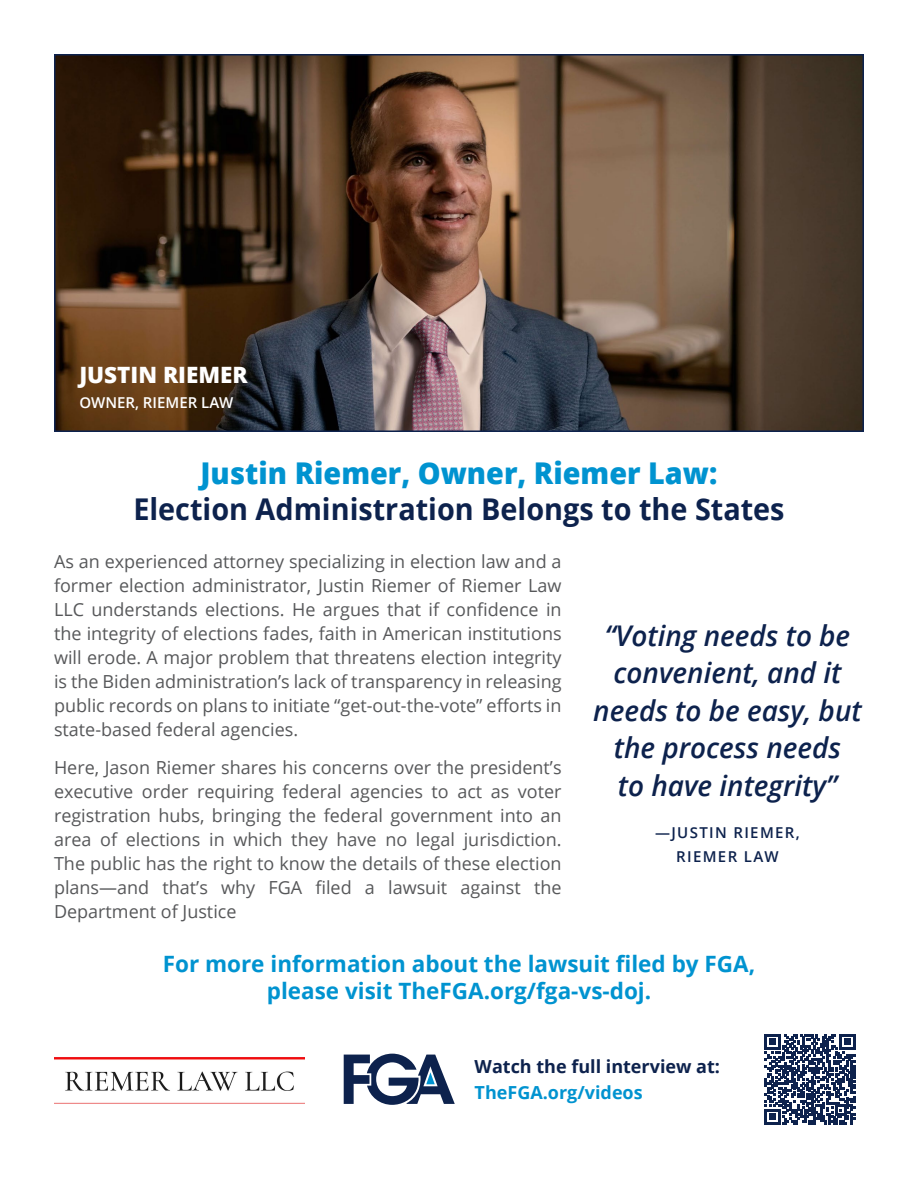
<style>
.page{position:relative;width:918px;height:1188px;background:#fff}
.page>*{position:absolute;margin:0;border:0;box-sizing:border-box;transform-origin:0 0}
.t1{font:700 30px/36px "Open Sans";color:#0d224d;text-align:center;scale:.96 1}
.t2{font:italic 600 28.5px/37.5px "Open Sans";color:#0d224d;text-align:center}
.t3{font:700 22.5px/27px "Open Sans";color:#0093d0;text-align:center}
.t4{font:800 22.5px "Open Sans";color:#fff}
.t5{font:18px/24px "Open Sans";color:#57585a;text-align:justify}
.t6{font:700 18px/25.5px "Open Sans";color:#0d224d}
.t7{font:600 15px/24px "Open Sans";letter-spacing:.09em;color:#0d224d;text-align:center}
.t8{font:600 15px "Open Sans";color:#fff}
.s1{font-weight:800;color:#0093d0}
.s2{color:#0093d0}
</style>
<div class="page">
<img style="left:57px;top:57px;width:804px;height:372px">
<div style="left:54px;top:54px;width:810px;height:378px;border:2px solid #0d224d"></div>
<svg style="left:344px;top:1054px;width:111px;height:51px"></svg>
<svg style="left:765px;top:1034px;width:90px;height:90px"></svg>
<img style="left:54px;top:1057px;width:251px;height:47px">
<p class="t4" style="left:79px;top:358px;width:170px">JUSTIN RIEMER</p>
<p class="t8" style="left:79px;top:393px;width:156px">OWNER, RIEMER LAW</p>
<p class="t1" style="left:133px;top:454px;width:680px"><span class="s1">Justin Riemer, Owner, Riemer Law:<br></span>Election Administration Belongs to the States</p>
<p class="t5" style="left:54px;top:549px;width:509px">As an experienced attorney specializing in election law and a former election administrator, Justin Riemer of Riemer Law LLC understands elections. He argues that if confidence in the integrity of elections fades, faith in American institutions will erode. A major problem that threatens election integrity is the Biden administration’s lack of transparency in releasing public records on plans to initiate “get-out-the-vote” efforts in state-based federal agencies.</p>
<p class="t5" style="left:54px;top:755px;width:509px">Here, Jason Riemer shares his concerns over the president’s executive order requiring federal agencies to act as voter registration hubs, bringing the federal government into an area of elections in which they have no legal jurisdiction.<br>The public has the right to know the details of these election plans—and that’s why FGA filed a lawsuit against the Department of Justice</p>
<p class="t2" style="left:593px;top:616px;width:270px">“Voting needs to be convenient, and it needs to be easy, but the process needs<br>to have integrity”</p>
<p class="t7" style="left:655px;top:820px;width:146px">—JUSTIN RIEMER,<br>RIEMER LAW</p>
<p class="t3" style="left:163px;top:950px;width:594px">For more information about the lawsuit filed by FGA, please visit TheFGA.org/fga-vs-doj.</p>
<p class="t6" style="left:475px;top:1054px;width:247px">Watch the full interview at:<br><span class="s2">TheFGA.org/videos</span></p>
</div>
